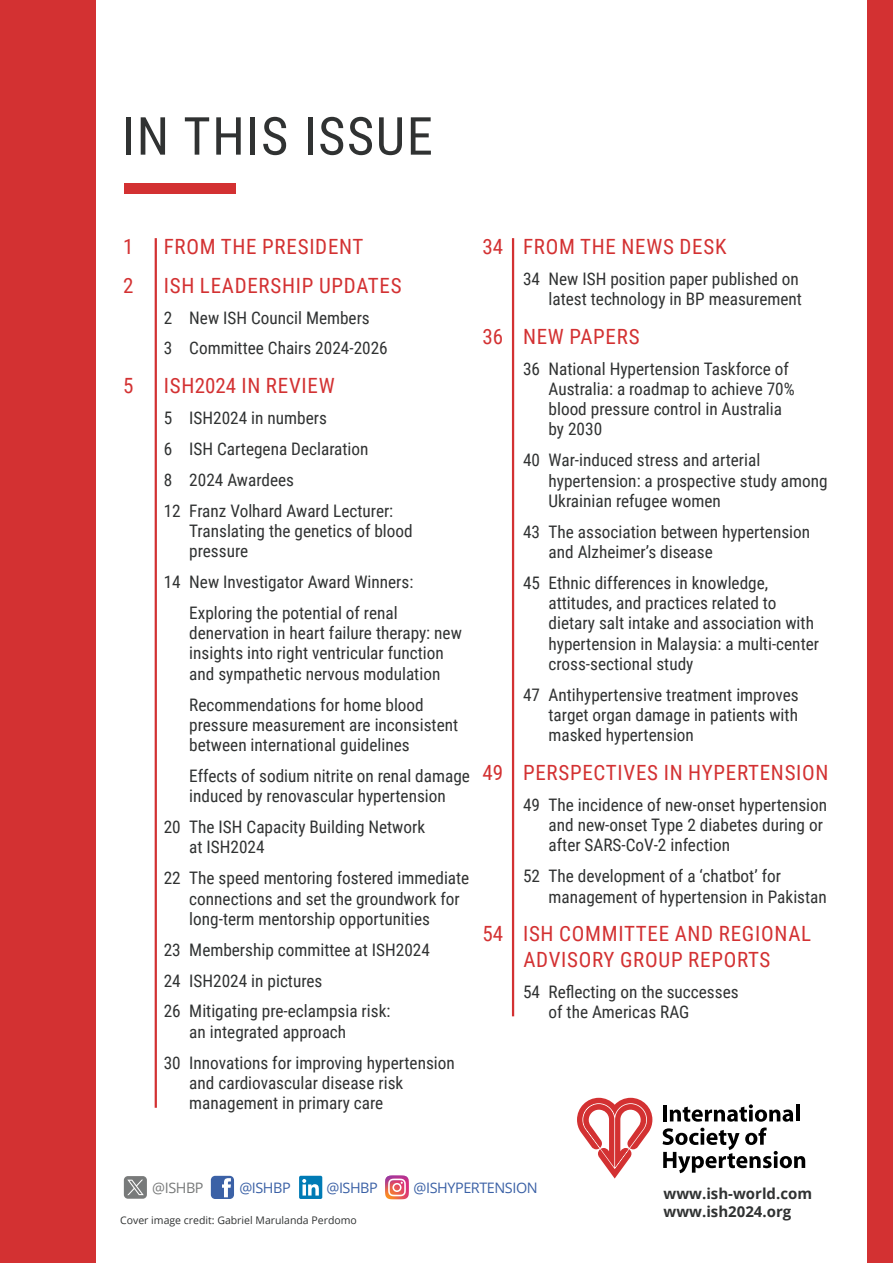
<style>
.page{position:relative;width:893px;height:1263px;background:#fff}
.page>*{position:absolute;margin:0;border:0;box-sizing:border-box;transform-origin:0 0}
.t1{font:52.5px "Roboto Condensed";letter-spacing:.03em;color:#303232}
.t2{font:21px/25.5px "Roboto Condensed";letter-spacing:.035em;color:#d33132;text-align:center}
.t3{font:17.25px/20.2px "Roboto Condensed";color:#303232}
.Body_Text{font:700 15px "Open Sans";color:#303232}
.t4{font:14.4px "Open Sans";letter-spacing:-.03em;color:#3b61a6}
.t5{font:14.4px "Open Sans";letter-spacing:-.03em;color:#787a7a}
.Captions{font:10.5px "Open Sans";color:#303232}
</style>
<div class="page">
<div style="left:0;top:0;width:96px;height:1263px;background:#d33132"></div>
<div style="left:867px;top:0;width:26px;height:1263px;background:#d33132"></div>
<div style="left:124px;top:184px;width:112px;height:10px;background:#d33132"></div>
<svg style="left:211px;top:1176px;width:23px;height:23px"></svg>
<div style="left:299px;top:1176px;width:23px;height:23px;background:#007bb5;border-radius:2px"></div>
<svg style="left:302px;top:1179px;width:17px;height:16px"></svg>
<div style="left:124px;top:1176px;width:23px;height:23px;background:#787a7a;border-radius:4px"></div>
<svg style="left:127px;top:1180px;width:17px;height:15px"></svg>
<svg style="left:385px;top:1175px;width:24px;height:24px"></svg>
<svg style="left:577px;top:1098px;width:75px;height:80px"></svg>
<svg style="left:663px;top:1104px;width:142px;height:69px"></svg>
<hr style="left:155px;top:238px;width:2px;height:870px;background:#d33132">
<hr style="left:512px;top:238px;width:2px;height:778px;background:#d33132">
<h1 class="t1" style="left:122px;top:99px;width:312px">IN THIS ISSUE</h1>
<p class="t2" style="left:123px;top:233px;width:12px">1</p>
<p class="t2" style="left:164px;top:233px;width:201px">FROM THE PRESIDENT</p>
<p class="t2" style="left:123px;top:272px;width:12px">2</p>
<p class="t2" style="left:164px;top:272px;width:239px">ISH LEADERSHIP UPDATES</p>
<p class="t3" style="left:164px;top:307px;width:208px">2 New ISH Council Members</p>
<p class="t3" style="left:164px;top:337px;width:225px">3 Committee Chairs 2024-2026</p>
<p class="t2" style="left:123px;top:372px;width:12px">5</p>
<p class="t2" style="left:164px;top:372px;width:172px">ISH2024 IN REVIEW</p>
<p class="t3" style="left:164px;top:407px;width:165px">5 ISH2024 in numbers</p>
<p class="t3" style="left:164px;top:438px;width:206px">6 ISH Cartegena Declaration</p>
<p class="t3" style="left:164px;top:469px;width:132px">8 2024 Awardees</p>
<p class="t3" style="left:189px;top:500px;width:225px;text-indent:-26px">12 Franz Volhard Award Lecturer:<br>Translating the genetics of blood pressure</p>
<p class="t3" style="left:164px;top:571px;width:251px">14 New Investigator Award Winners:</p>
<p class="t3" style="left:189px;top:602px;width:274px">Exploring the potential of renal denervation in heart failure therapy: new insights into right ventricular function and sympathetic nervous modulation</p>
<p class="t3" style="left:189px;top:694px;width:270px">Recommendations for home blood pressure measurement are inconsistent between international guidelines</p>
<p class="t3" style="left:189px;top:765px;width:282px">Effects of sodium nitrite on renal damage induced by renovascular hypertension</p>
<p class="t3" style="left:189px;top:816px;width:237px;text-indent:-26px">20 The ISH Capacity Building Network at ISH2024</p>
<p class="t3" style="left:189px;top:867px;width:282px;text-indent:-26px">22 The speed mentoring fostered immediate connections and set the groundwork for long-term mentorship opportunities</p>
<p class="t3" style="left:164px;top:939px;width:268px">23 Membership committee at ISH2024</p>
<p class="t3" style="left:164px;top:970px;width:160px">24 ISH2024 in pictures</p>
<p class="t3" style="left:189px;top:1000px;width:203px;text-indent:-26px">26 Mitigating pre-eclampsia risk: an integrated approach</p>
<p class="t3" style="left:189px;top:1052px;width:267px;text-indent:-26px">30 Innovations for improving hypertension and cardiovascular disease risk management in primary care</p>
<p class="t2" style="left:482px;top:233px;width:245px">34 FROM THE NEWS DESK</p>
<p class="t3" style="left:523px;top:268px;width:280px;text-align:right">34 New ISH position paper published on latest technology in BP measurement</p>
<p class="t2" style="left:482px;top:323px;width:159px">36 NEW PAPERS</p>
<p class="t3" style="left:549px;top:358px;width:248px;text-indent:-26px">36 National Hypertension Taskforce of<br>Australia: a roadmap to achieve 70% blood pressure control in Australia by 2030</p>
<p class="t3" style="left:549px;top:449px;width:281px;text-indent:-26px">40 War-induced stress and arterial hypertension: a prospective study among<br>Ukrainian refugee women</p>
<p class="t3" style="left:549px;top:521px;width:263px;text-indent:-26px">43 The association between hypertension and Alzheimer’s disease</p>
<p class="t3" style="left:549px;top:572px;width:272px;text-indent:-26px">45 Ethnic differences in knowledge, attitudes, and practices related to dietary salt intake and association with hypertension in Malaysia: a multi-center cross-sectional study</p>
<p class="t3" style="left:549px;top:684px;width:252px;text-align:justify;text-indent:-26px">47 Antihypertensive treatment improves target organ damage in patients with masked hypertension</p>
<p class="t2" style="left:482px;top:759px;width:348px">49 PERSPECTIVES IN HYPERTENSION</p>
<p class="t3" style="left:549px;top:794px;width:280px;text-indent:-26px">49 The incidence of new-onset hypertension and new-onset Type 2 diabetes during or after SARS-CoV-2 infection</p>
<p class="t3" style="left:549px;top:865px;width:280px;text-indent:-26px">52 The development of a ‘chatbot’ for management of hypertension in Pakistan</p>
<p class="t2" style="left:482px;top:920px;width:330px">54 ISH COMMITTEE AND REGIONAL<br>ADVISORY GROUP REPORTS</p>
<p class="t3" style="left:548px;top:981px;width:192px;text-indent:-26px">54 Reflecting on the successes of the Americas RAG</p>
<p class="t5" style="left:152px;top:1178px;width:53px">@ISHBP</p>
<p class="t4" style="left:239px;top:1178px;width:53px">@ISHBP</p>
<p class="t4" style="left:326px;top:1178px;width:53px">@ISHBP</p>
<p class="t4" style="left:414px;top:1178px;width:126px">@ISHYPERTENSION</p>
<p class="Captions" style="left:120px;top:1213px;width:238px">Cover image credit: Gabriel Marulanda Perdomo</p>
<p class="Body_Text" style="left:664px;top:1183px;width:150px">www.ish-world.com</p>
<p class="Body_Text" style="left:664px;top:1201px;width:129px">www.ish2024.org</p>
</div>
